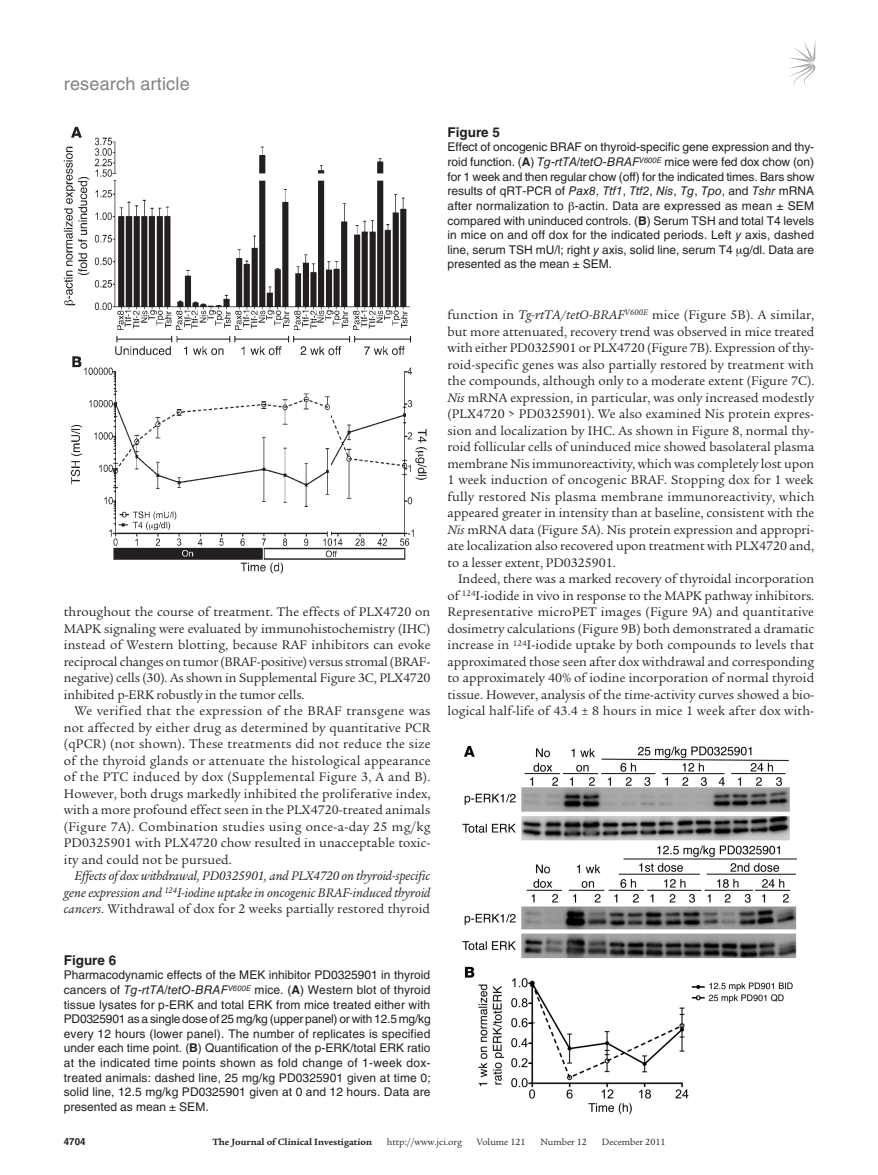
<style>
.page{position:relative;width:878px;height:1175px;background:#fff}
.page>*{position:absolute;margin:0;border:0;box-sizing:border-box;transform-origin:0 0}
.t1{font:18px "Helvetica LT Std";letter-spacing:.01em;color:#808285}
.t2{font:13.5px/16.5px "Legacy Serif Std";color:#231f20;text-align:justify}
.t3{font:italic 13.5px/16.5px "Legacy Serif Std";color:#231f20;text-align:justify}
.t4{font:700 13.5px "Helvetica LT Std";color:#231f20}
.t5{font:12px/14.7px "Helvetica LT Std";color:#231f20;text-align:justify}
.t6{font:9.75px "Legacy Serif Std";color:#231f20}
.t7{font:700 9.75px "Legacy Serif Std";color:#231f20}
.t8{font:700 9.75px "Helvetica LT Std";color:#231f20}
.s1{font-style:normal}
.s2{font-style:italic}
.s3{font-weight:700}
</style>
<div class="page">
<svg style="left:789px;top:42px;width:26px;height:43px"></svg>
<img style="left:63px;top:126px;width:364px;height:448px">
<img style="left:462px;top:746px;width:335px;height:369px">
<h1 class="t1" style="left:64px;top:73px;width:127px">research article</h1>
<p class="t2" style="left:64px;top:604px;width:368px">throughout the course of treatment. The effects of PLX4720 on MAPK signaling were evaluated by immunohistochemistry (IHC) instead of Western blotting, because RAF inhibitors can evoke reciprocal changes on tumor (BRAF-positive) versus stromal (BRAF&shy;negative) cells (30). As shown in Supplemental Figure 3C, PLX4720 inhibited p-ERK robustly in the tumor cells.</p>
<p class="t2" style="left:64px;top:703px;width:368px;text-indent:11px">We verified that the expression of the BRAF transgene was not affected by either drug as determined by quantitative PCR (qPCR) (not shown). These treatments did not reduce the size of the thyroid glands or attenuate the histological appearance of the PTC induced by dox (Supplemental Figure 3, A and B).<br>However, both drugs markedly inhibited the proliferative index, with a more profound effect seen in the PLX4720-treated animals (Figure 7A). Combination studies using once-a-day 25 mg/kg PD0325901 with PLX4720 chow resulted in unacceptable toxic&shy;ity and could not be pursued.</p>
<p class="t3" style="left:64px;top:868px;width:368px;text-indent:11px">Effects of dox withdrawal, PD0325901, and PLX4720 on thyroid-specific gene expression and <sup>124</sup>I-iodine uptake in oncogenic BRAF-induced thyroid cancers<span class="s1">. Withdrawal of dox for 2 weeks partially restored thyroid</span></p>
<p class="t4" style="left:64px;top:951px;width:54px">Figure 6</p>
<p class="t5" style="left:64px;top:967px;width:368px">Pharmacodynamic effects of the MEK inhibitor PD0325901 in thyroid cancers of <span class="s2">Tg-rtTA/tetO-BRAF</span><sup>V600E</sup> mice. (<span class="s3">A</span>) Western blot of thyroid tissue lysates for p-ERK and total ERK from mice treated either with PD0325901 as a single dose of 25 mg/kg (upper panel) or with 12.5 mg/kg every 12 hours (lower panel). The number of replicates is specified under each time point. (<span class="s3">B</span>) Quantification of the p-ERK/total ERK ratio at the indicated time points shown as fold change of 1-week dox&shy;treated animals: dashed line, 25 mg/kg PD0325901 given at time 0; solid line, 12.5 mg/kg PD0325901 given at 0 and 12 hours. Data are presented as mean ± SEM.</p>
<p class="t4" style="left:447px;top:124px;width:54px">Figure 5</p>
<p class="t5" style="left:447px;top:140px;width:368px">Effect of oncogenic BRAF on thyroid-specific gene expression and thy&shy;roid function. (<span class="s3">A</span>) <span class="s2">Tg-rtTA/tetO-BRAF</span><sup>V600E</sup> mice were fed dox chow (on) for 1 week and then regular chow (off) for the indicated times. Bars show results of qRT-PCR of <span class="s2">Pax8</span>, <span class="s2">Ttf1</span>, <span class="s2">Ttf2</span>, <span class="s2">Nis</span>, <span class="s2">Tg</span>, <span class="s2">Tpo</span>, and <span class="s2">Tshr</span> mRNA after normalization to -actin. Data are expressed as mean ± SEM compared with uninduced controls. (<span class="s3">B</span>) Serum TSH and total T4 levels in mice on and off dox for the indicated periods. Left <span class="s2">y</span> axis, dashed line, serum TSH mU/l; right <span class="s2">y</span> axis, solid line, serum T4 g/dl. Data are presented as the mean ± SEM.</p>
<p class="t2" style="left:447px;top:307px;width:368px">function in <span class="s2">Tg-rtTA/tetO-BRAF</span><sup>V600E</sup> mice (Figure 5B). A similar, but more attenuated, recovery trend was observed in mice treated with either PD0325901 or PLX4720 (Figure 7B). Expression of thy&shy;roid-specific genes was also partially restored by treatment with the compounds, although only to a moderate extent (Figure 7C).<br><span class="s2">Nis</span> mRNA expression, in particular, was only increased modestly (PLX4720 &gt; PD0325901). We also examined Nis protein expres&shy;sion and localization by IHC. As shown in Figure 8, normal thy&shy;roid follicular cells of uninduced mice showed basolateral plasma membrane Nis immunoreactivity, which was completely lost upon 1 week induction of oncogenic BRAF. Stopping dox for 1 week fully restored Nis plasma membrane immunoreactivity, which appeared greater in intensity than at baseline, consistent with the <span class="s2">Nis</span> mRNA data (Figure 5A). Nis protein expression and appropri&shy;ate localization also recovered upon treatment with PLX4720 and, to a lesser extent, PD0325901.</p>
<p class="t2" style="left:447px;top:571px;width:368px;text-indent:11px">Indeed, there was a marked recovery of thyroidal incorporation of <sup>124</sup>I-iodide in vivo in response to the MAPK pathway inhibitors.<br>Representative microPET images (Figure 9A) and quantitative dosimetry calculations (Figure 9B) both demonstrated a dramatic increase in <sup>124</sup>I-iodide uptake by both compounds to levels that approximated those seen after dox withdrawal and corresponding to approximately 40% of iodine incorporation of normal thyroid tissue. However, analysis of the time-activity curves showed a bio&shy;logical half-life of 43.4 ± 8 hours in mice 1 week after dox with-</p>
<p class="t8" style="left:64px;top:1135px;width:23px">4704</p>
<p class="t7" style="left:212px;top:1135px;width:161px">The Journal of Clinical Investigation</p>
<p class="t6" style="left:387px;top:1136px;width:77px">http://www.jci.org</p>
<p class="t6" style="left:476px;top:1136px;width:50px">Volume 121</p>
<p class="t6" style="left:540px;top:1136px;width:48px">Number 12</p>
<p class="t6" style="left:601px;top:1136px;width:65px">December 2011</p>
</div>
